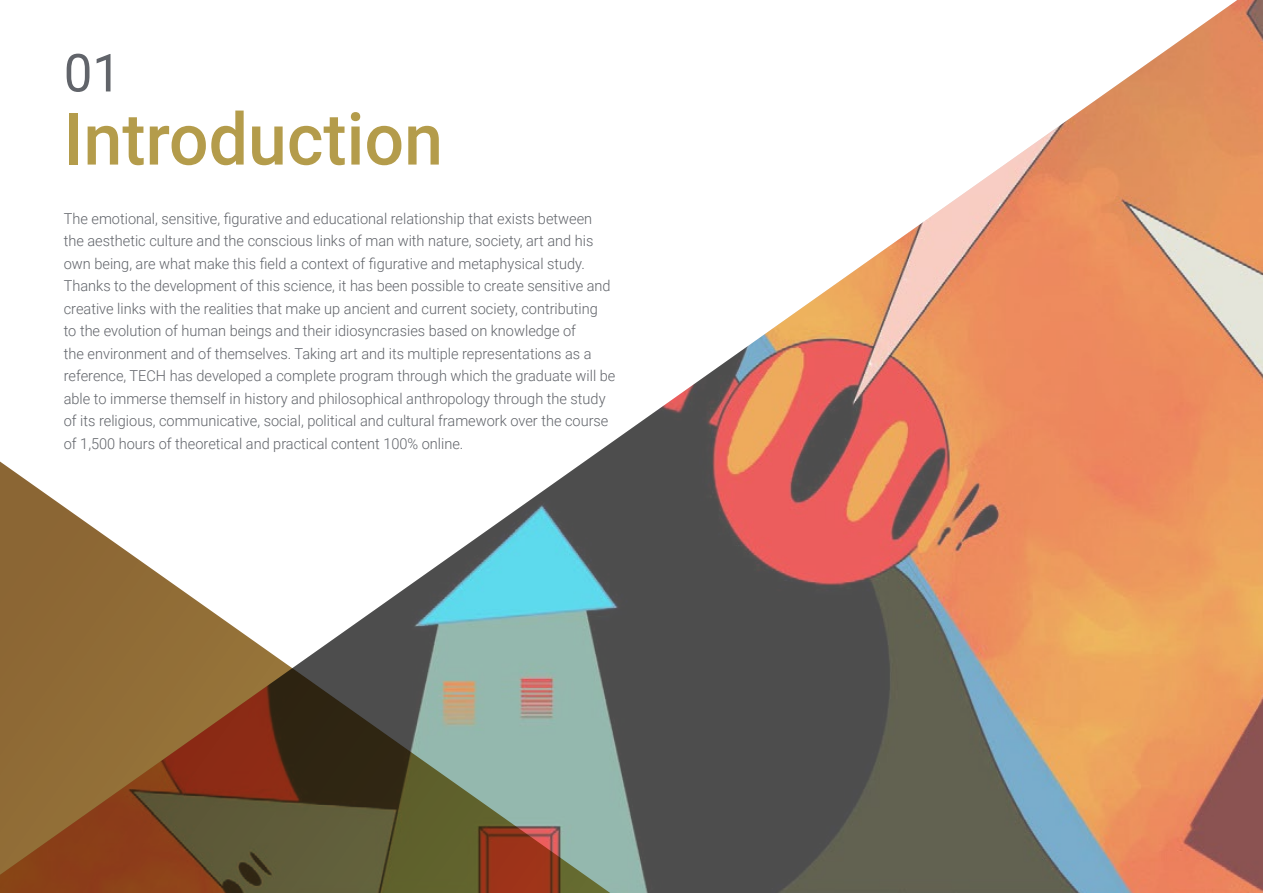
<style>
.page{position:relative;width:1263px;height:893px;background:#fff}
.page>*{position:absolute;margin:0;border:0;box-sizing:border-box;transform-origin:0 0}
.t1{font:500 72px "Roboto";color:#b49c4b}
.t2{font:52.5px "Roboto";color:#61646a}
.t3{font:300 15px/22.5px "Roboto";color:#61646a}
</style>
<div class="page">
<img style="left:606px;top:0;width:657px;height:893px">
<svg style="left:0;top:446px;width:640px;height:447px"></svg>
<h2 class="t2" style="left:64px;top:36px;width:59px">01</h2>
<h1 class="t1" style="left:64px;top:89px;width:381px">Introduction</h1>
<p class="t3" style="left:64px;top:207px;width:553px">The emotional, sensitive, figurative and educational relationship that exists between the aesthetic culture and the conscious links of man with nature, society, art and his own being, are what make this field a context of figurative and metaphysical study.<br>Thanks to the development of this science, it has been possible to create sensitive and creative links with the realities that make up ancient and current society, contributing<br>to the evolution of human beings and their idiosyncrasies based on knowledge of<br>the environment and of themselves. Taking art and its multiple representations as a reference, TECH has developed a complete program through which the graduate will be able to immerse themself in history and philosophical anthropology through the study of its religious, communicative, social, political and cultural framework over the course of 1,500 hours of theoretical and practical content 100% online.</p>
</div>
